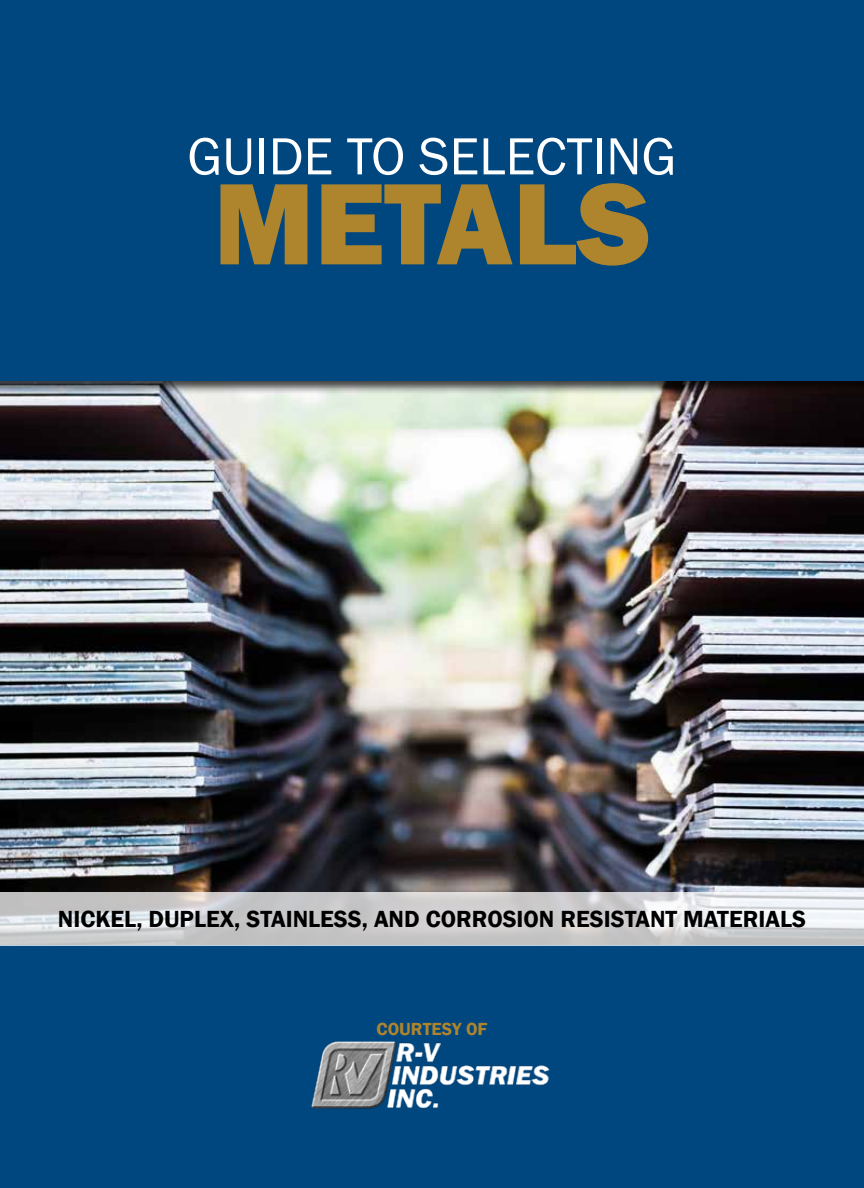
<style>
.page{position:relative;width:864px;height:1188px;background:#fff}
.page>*{position:absolute;margin:0;border:0;box-sizing:border-box;transform-origin:0 0}
.t1{font:800 120px "Franklin Gothic";color:#ae852d}
.t2{font:54px "Franklin Gothic";color:#fff}
.t3{font:600 24px "Franklin Gothic";color:#000}
.t4{font:600 18px "Franklin Gothic";color:#ae852d}
</style>
<div class="page">
<img style="left:0;top:395px;width:864px;height:497px">
<div style="left:0;top:946px;width:864px;height:242px;background:#00467f"></div>
<svg style="left:0;top:892px;width:864px;height:54px;background:#d0d1d2"></svg>
<div style="left:0;top:0;width:864px;height:395px;background:#000;opacity:.75"></div>
<div style="left:0;top:0;width:864px;height:380px;background:#00467f"></div>
<img style="left:311px;top:1041px;width:239px;height:68px">
<h2 class="t2" style="left:187px;top:123px;width:491px">GUIDE TO SELECTING</h2>
<h1 class="t1" style="left:214px;top:146px;width:438px">METALS</h1>
<p class="t3" style="left:58px;top:904px;width:750px">NICKEL, DUPLEX, STAINLESS, AND CORROSION RESISTANT MATERIALS</p>
<p class="t4" style="left:377px;top:1018px;width:112px">COURTESY OF</p>
</div>
